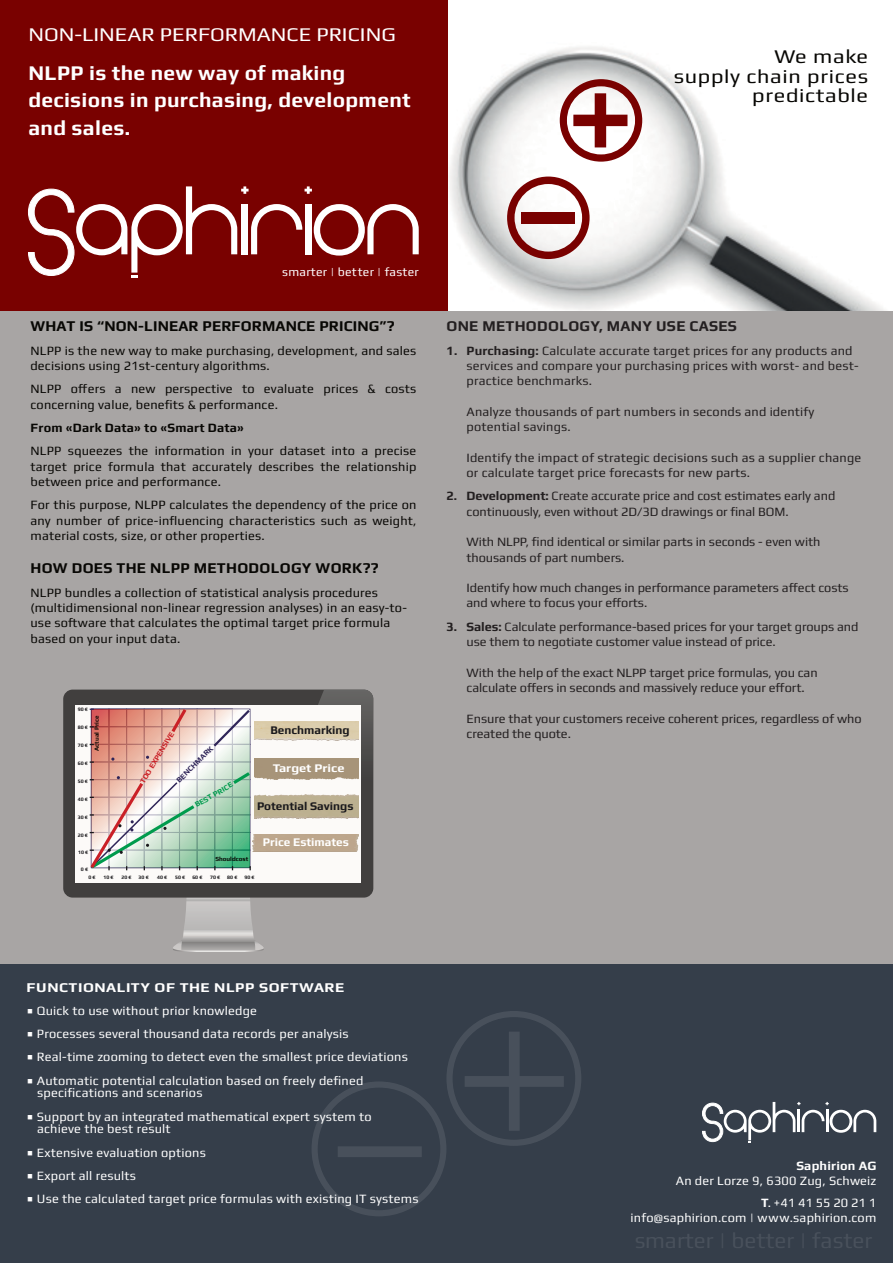
<style>
.page{position:relative;width:894px;height:1263px;background:#fff}
.page>*{position:absolute;margin:0;border:0;box-sizing:border-box;transform-origin:0 0}
.t1{font:700 21px/27.6px "Play";letter-spacing:.015em;color:#fff}
.t2{font:19.5px/19.5px "Play";letter-spacing:.03em;color:#080704;text-align:right;scale:1.11 1}
.t3{font:19.5px "Play";color:#fff;scale:1.11 1}
.t4{font:700 15px "Play";letter-spacing:.01em;color:#080704}
.t5{font:700 15px "Play";letter-spacing:.02em;color:#231f20}
.t6{font:700 13.5px "Play";letter-spacing:.035em;color:#fff;scale:1.11 1}
.t7{font:12.75px/15.3px "Play";letter-spacing:.015em;color:#080704}
.t8{font:12.75px/15.3px "Play";letter-spacing:-.005em;color:#231f20}
.t9{font:12.75px/12.8px "Play";letter-spacing:.015em;color:#fff}
.t10{font:12.75px/15.3px "Play";letter-spacing:.015em;color:#231f20}
.t11{font:700 12.75px "Play";letter-spacing:.015em;color:#080704}
.t12{font:700 12.75px "Play";letter-spacing:.015em;color:#fff}
.t13{font:12.15px "Play";letter-spacing:.02em;color:#fff}
.t14{font:700 11.7px "Play";color:#1a191c}
.t15{font:700 11.7px "Play";color:#fff}
.t16{font:700 11.7px "Play";color:#fff;scale:1.09 1}
.t17{font:700 7.65px "Play";color:#ca2026}
.t18{font:700 7.65px "Play";color:#302659}
.t19{font:700 7.65px "Play";color:#009b4d}
.t20{font:700 6.3px "Play";letter-spacing:.005em;color:#080704}
.t21{font:700 5.1px "Play";color:#1a191c}
.s1{font-weight:700}
.s2{font-family:"Lucida Grande"}
</style>
<div class="page">
<img style="left:447px;top:0;width:439px;height:311px">
<div style="left:0;top:311px;width:893px;height:654px;background:#a8a5a4"></div>
<div style="left:0;top:0;width:447px;height:311px;background:#790100"></div>
<svg style="left:28px;top:186px;width:391px;height:92px"></svg>
<div style="left:0;top:965px;width:893px;height:298px;background:#353e4a"></div>
<svg style="left:702px;top:1102px;width:174px;height:41px"></svg>
<div style="left:446px;top:1011px;width:135px;height:135px;border:6px solid #fff;border-radius:50%"></div>
<div style="left:465px;top:1076px;width:99px;height:11px;background:#48505b"></div>
<div style="left:509px;top:1032px;width:11px;height:99px;background:#48505b"></div>
<div style="left:312px;top:1081px;width:134px;height:135px;border:6px solid #fff;border-radius:50%"></div>
<div style="left:338px;top:1146px;width:84px;height:11px;background:#48505b"></div>
<svg style="left:560px;top:79px;width:82px;height:83px"></svg>
<svg style="left:507px;top:177px;width:83px;height:82px"></svg>
<div style="left:63px;top:690px;width:310px;height:208px;background:#413f3e;border-radius:9px"></div>
<div style="left:75px;top:705px;width:285px;height:177px;background:#fcfaf8"></div>
<svg style="left:88px;top:690px;width:285px;height:262px"></svg>
<img style="left:254px;top:721px;width:105px;height:20px">
<div style="left:254px;top:758px;width:104px;height:21px;background:#a79479"></div>
<img style="left:254px;top:794px;width:104px;height:24px">
<div style="left:252px;top:835px;width:107px;height:16px;background:#bda78d"></div>
<h2 class="t3" style="left:28px;top:23px;width:332px">NON-LINEAR PERFORMANCE PRICING</h2>
<h1 class="t1" style="left:28px;top:58px;width:384px">NLPP is the new way of making decisions in purchasing, development and sales.</h1>
<h2 class="t2" style="left:674px;top:47px;width:177px">We make<br>supply chain prices predictable</h2>
<p class="t13" style="left:282px;top:264px;width:138px">smarter | better | faster</p>
<p class="t4" style="left:30px;top:317px;width:366px">WHAT IS “NON-LINEAR PERFORMANCE PRICING”?</p>
<p class="t7" style="left:30px;top:342px;width:387px">NLPP is the new way to make purchasing, development, and sales decisions using 21st-century algorithms.</p>
<p class="t7" style="left:30px;top:381px;width:387px">NLPP offers a new perspective to evaluate prices &amp; costs concerning value, benefits &amp; performance.</p>
<p class="t11" style="left:30px;top:420px;width:215px">From «Dark Data» to «Smart Data»</p>
<p class="t7" style="left:30px;top:443px;width:387px;text-align:justify">NLPP squeezes the information in your dataset into a precise target price formula that accurately describes the relationship between price and performance.</p>
<p class="t7" style="left:30px;top:497px;width:387px;text-align:justify">For this purpose, NLPP calculates the dependency of the price on any number of price-influencing characteristics such as weight, material costs, size, or other properties.</p>
<p class="t4" style="left:30px;top:559px;width:350px">HOW DOES THE NLPP METHODOLOGY WORK??</p>
<p class="t7" style="left:30px;top:585px;width:378px">NLPP bundles a collection of statistical analysis procedures (multidimensional non-linear regression analyses) in an easy-to&shy;use software that calculates the optimal target price formula based on your input data.</p>
<p class="t21" style="left:78px;top:706px;width:12px">90 €</p>
<p class="t20" style="left:93px;top:751px;width:37px;rotate:-90deg">Actual Price</p>
<p class="t21" style="left:78px;top:724px;width:12px">80 €</p>
<p class="t21" style="left:78px;top:742px;width:12px">70 €</p>
<p class="t21" style="left:78px;top:760px;width:12px">60 €</p>
<p class="t21" style="left:78px;top:778px;width:12px">50 €</p>
<p class="t21" style="left:78px;top:796px;width:12px">40 €</p>
<p class="t21" style="left:78px;top:814px;width:12px">30 €</p>
<p class="t21" style="left:78px;top:832px;width:12px">20 €</p>
<p class="t21" style="left:78px;top:849px;width:12px">10 €</p>
<p class="t21" style="left:81px;top:866px;width:9px">0€</p>
<p class="t17" style="left:138px;top:781px;width:60px;rotate:-59deg">TOO EXPENSIVE</p>
<p class="t18" style="left:175px;top:778px;width:50px;rotate:-45deg">BENCHMARK</p>
<p class="t19" style="left:193px;top:801px;width:44px;rotate:-30deg">BEST PRICE</p>
<p class="t20" style="left:215px;top:855px;width:34px">Shouldcost</p>
<p class="t14" style="left:270px;top:724px;width:81px">Benchmarking</p>
<p class="t16" style="left:273px;top:761px;width:67px">Target Price</p>
<p class="t14" style="left:257px;top:799px;width:98px">Potential Savings</p>
<p class="t15" style="left:263px;top:836px;width:88px">Price Estimates</p>
<p class="t21" style="left:88px;top:874px;width:9px">0€</p>
<p class="t21" style="left:103px;top:874px;width:12px">10 €</p>
<p class="t21" style="left:121px;top:874px;width:12px">20 €</p>
<p class="t21" style="left:139px;top:874px;width:12px">30 €</p>
<p class="t21" style="left:157px;top:874px;width:12px">40 €</p>
<p class="t21" style="left:175px;top:874px;width:12px">50 €</p>
<p class="t21" style="left:192px;top:874px;width:12px">60 €</p>
<p class="t21" style="left:210px;top:874px;width:12px">70 €</p>
<p class="t21" style="left:227px;top:874px;width:12px">80 €</p>
<p class="t21" style="left:244px;top:874px;width:12px">90 €</p>
<p class="t5" style="left:446px;top:317px;width:292px">ONE METHODOLOGY, MANY USE CASES</p>
<p class="t10" style="left:467px;top:342px;width:394px;text-indent:-20px"><span class="s1">1. Purchasing:</span> Calculate accurate target prices for any products and services and compare your purchasing prices with worst- and best&shy;practice benchmarks.</p>
<p class="t10" style="left:467px;top:404px;width:350px">Analyze thousands of part numbers in seconds and identify potential savings.</p>
<p class="t10" style="left:467px;top:449px;width:396px">Identify the impact of strategic decisions such as a supplier change or calculate target price forecasts for new parts.</p>
<p class="t8" style="left:467px;top:488px;width:370px;text-indent:-20px"><span class="s1">2. Development:</span> Create accurate price and cost estimates early and continuously, even without 2D/3D drawings or final BOM.</p>
<p class="t8" style="left:467px;top:534px;width:355px">With NLPP, find identical or similar parts in seconds - even with thousands of part numbers.</p>
<p class="t8" style="left:467px;top:580px;width:384px">Identify how much changes in performance parameters affect costs and where to focus your efforts.</p>
<p class="t8" style="left:467px;top:619px;width:393px;text-indent:-20px"><span class="s1">3. Sales:</span> Calculate performance-based prices for your target groups and use them to negotiate customer value instead of price.</p>
<p class="t8" style="left:467px;top:665px;width:353px">With the help of the exact NLPP target price formulas, you can calculate offers in seconds and massively reduce your effort.</p>
<p class="t8" style="left:467px;top:710px;width:397px">Ensure that your customers receive coherent prices, regardless of who created the quote.</p>
<p class="t6" style="left:27px;top:979px;width:288px">FUNCTIONALITY OF THE NLPP SOFTWARE</p>
<p class="t9" style="left:27px;top:1004px;width:232px"><span class="s2">■</span> Quick to use without prior knowledge</p>
<p class="t9" style="left:27px;top:1027px;width:324px"><span class="s2">■</span> Processes several thousand data records per analysis</p>
<p class="t9" style="left:27px;top:1050px;width:383px"><span class="s2">■</span> Real-time zooming to detect even the smallest price deviations</p>
<p class="t9" style="left:37px;top:1074px;width:328px;text-indent:-10px"><span class="s2">■</span> Automatic potential calculation based on freely defined specifications and scenarios</p>
<p class="t9" style="left:37px;top:1110px;width:336px;text-indent:-10px"><span class="s2">■</span> Support by an integrated mathematical expert system to achieve the best result</p>
<p class="t9" style="left:27px;top:1146px;width:181px"><span class="s2">■</span> Extensive evaluation options</p>
<p class="t9" style="left:27px;top:1169px;width:111px"><span class="s2">■</span> Export all results</p>
<p class="t9" style="left:27px;top:1192px;width:394px"><span class="s2">■</span> Use the calculated target price formulas with existing IT systems</p>
<p class="t12" style="left:796px;top:1158px;width:81px">Saphirion AG</p>
<p class="t9" style="left:676px;top:1170px;width:202px;line-height:21.8px;text-align:right">An der Lorze 9, 6300 Zug, Schweiz<br><span class="s1">T</span>. +41 41 55 20 21 1</p>
<p class="t9" style="left:631px;top:1211px;width:247px">info@saphirion.com | www.saphirion.com</p>
</div>
